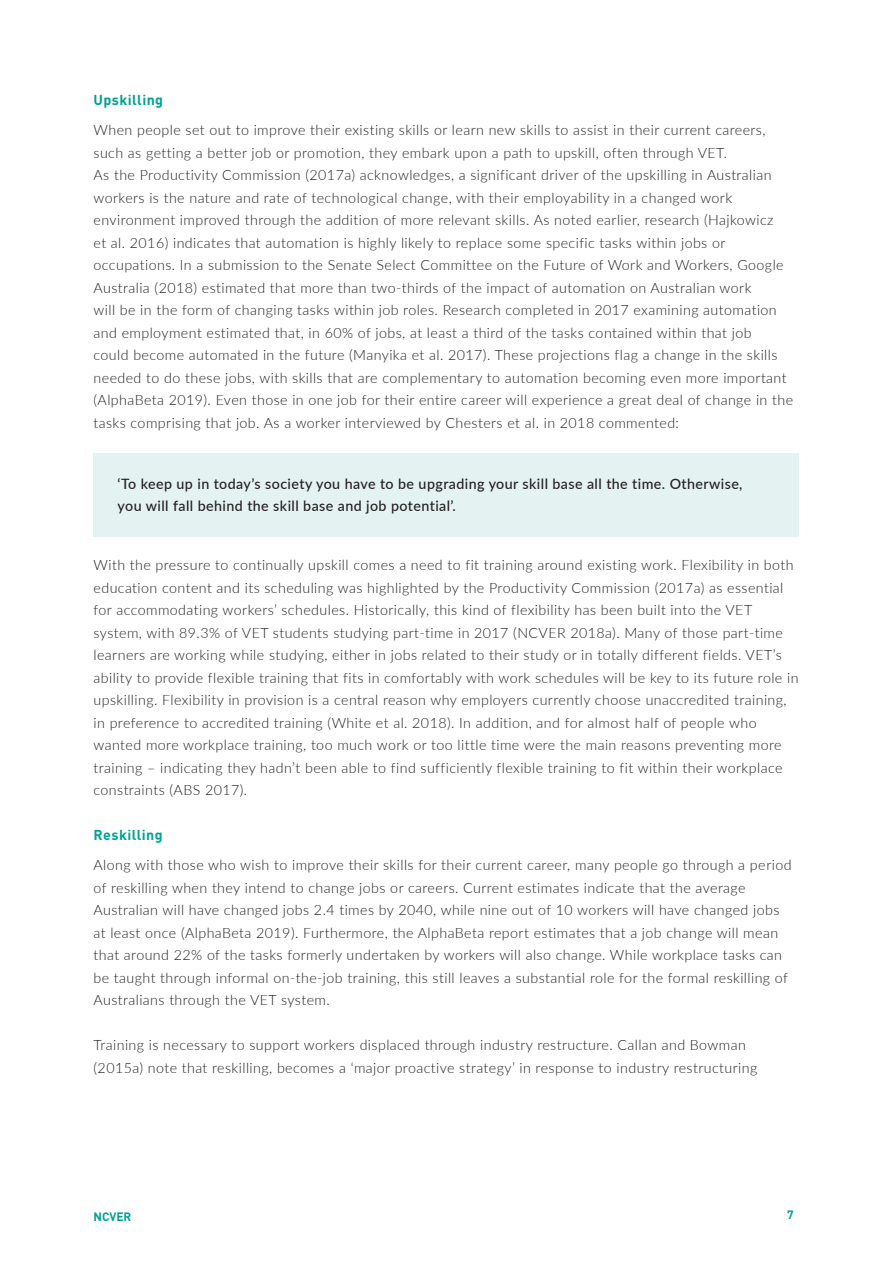
<style>
.page{position:relative;width:893px;height:1263px;background:#fff}
.page>*{position:absolute;margin:0;border:0;box-sizing:border-box;transform-origin:0 0}
.t1{font:300 14.25px/22.5px "Lato";letter-spacing:.03em;color:#231f20}
.t2{font:500 14.25px/22.5px "Lato";letter-spacing:.03em;color:#231f20}
.t3{font:700 14.25px "DIN Pro";letter-spacing:.03em;color:#00a193}
.t4{font:700 12px "DIN Pro";color:#00a193}
</style>
<div class="page">
<div style="left:94px;top:453px;width:705px;height:84px;background:#e4f2f1"></div>
<p class="t3" style="left:94px;top:90px;width:71px">Upskilling</p>
<p class="t1" style="left:94px;top:118px;width:673px">When people set out to improve their existing skills or learn new skills to assist in their current careers, such as getting a better job or promotion, they embark upon a path to upskill, often through VET.</p>
<p class="t1" style="left:94px;top:163px;width:701px">As the Productivity Commission (2017a) acknowledges, a significant driver of the upskilling in Australian workers is the nature and rate of technological change, with their employability in a changed work environment improved through the addition of more relevant skills. As noted earlier, research (Hajkowicz<br>et al. 2016) indicates that automation is highly likely to replace some specific tasks within jobs or occupations. In a submission to the Senate Select Committee on the Future of Work and Workers, Google Australia (2018) estimated that more than two-thirds of the impact of automation on Australian work<br>will be in the form of changing tasks within job roles. Research completed in 2017 examining automation and employment estimated that, in 60% of jobs, at least a third of the tasks contained within that job<br>could become automated in the future (Manyika et al. 2017). These projections flag a change in the skills needed to do these jobs, with skills that are complementary to automation becoming even more important (AlphaBeta 2019). Even those in one job for their entire career will experience a great deal of change in the tasks comprising that job. As a worker interviewed by Chesters et al. in 2018 commented:</p>
<p class="t2" style="left:118px;top:472px;width:626px">‘To keep up in today’s society you have to be upgrading your skill base all the time. Otherwise, you will fall behind the skill base and job potential’.</p>
<p class="t1" style="left:94px;top:553px;width:706px">With the pressure to continually upskill comes a need to fit training around existing work. Flexibility in both education content and its scheduling was highlighted by the Productivity Commission (2017a) as essential for accommodating workers’ schedules. Historically, this kind of flexibility has been built into the VET system, with 89.3% of VET students studying part-time in 2017 (NCVER 2018a). Many of those part-time learners are working while studying, either in jobs related to their study or in totally different fields. VET’s ability to provide flexible training that fits in comfortably with work schedules will be key to its future role in upskilling. Flexibility in provision is a central reason why employers currently choose unaccredited training, in preference to accredited training (White et al. 2018). In addition, and for almost half of people who wanted more workplace training, too much work or too little time were the main reasons preventing more training – indicating they hadn’t been able to find sufficiently flexible training to fit within their workplace constraints (ABS 2017).</p>
<p class="t3" style="left:94px;top:825px;width:71px">Reskilling</p>
<p class="t1" style="left:94px;top:853px;width:700px">Along with those who wish to improve their skills for their current career, many people go through a period of reskilling when they intend to change jobs or careers. Current estimates indicate that the average Australian will have changed jobs 2.4 times by 2040, while nine out of 10 workers will have changed jobs at least once (AlphaBeta 2019). Furthermore, the AlphaBeta report estimates that a job change will mean that around 22% of the tasks formerly undertaken by workers will also change. While workplace tasks can be taught through informal on-the-job training, this still leaves a substantial role for the formal reskilling of Australians through the VET system.</p>
<p class="t1" style="left:94px;top:1033px;width:665px">Training is necessary to support workers displaced through industry restructure. Callan and Bowman (2015a) note that reskilling, becomes a ‘major proactive strategy’ in response to industry restructuring</p>
<p class="t4" style="left:94px;top:1208px;width:39px">NCVER</p>
<p class="t4" style="left:787px;top:1207px;width:8px">7</p>
</div>
